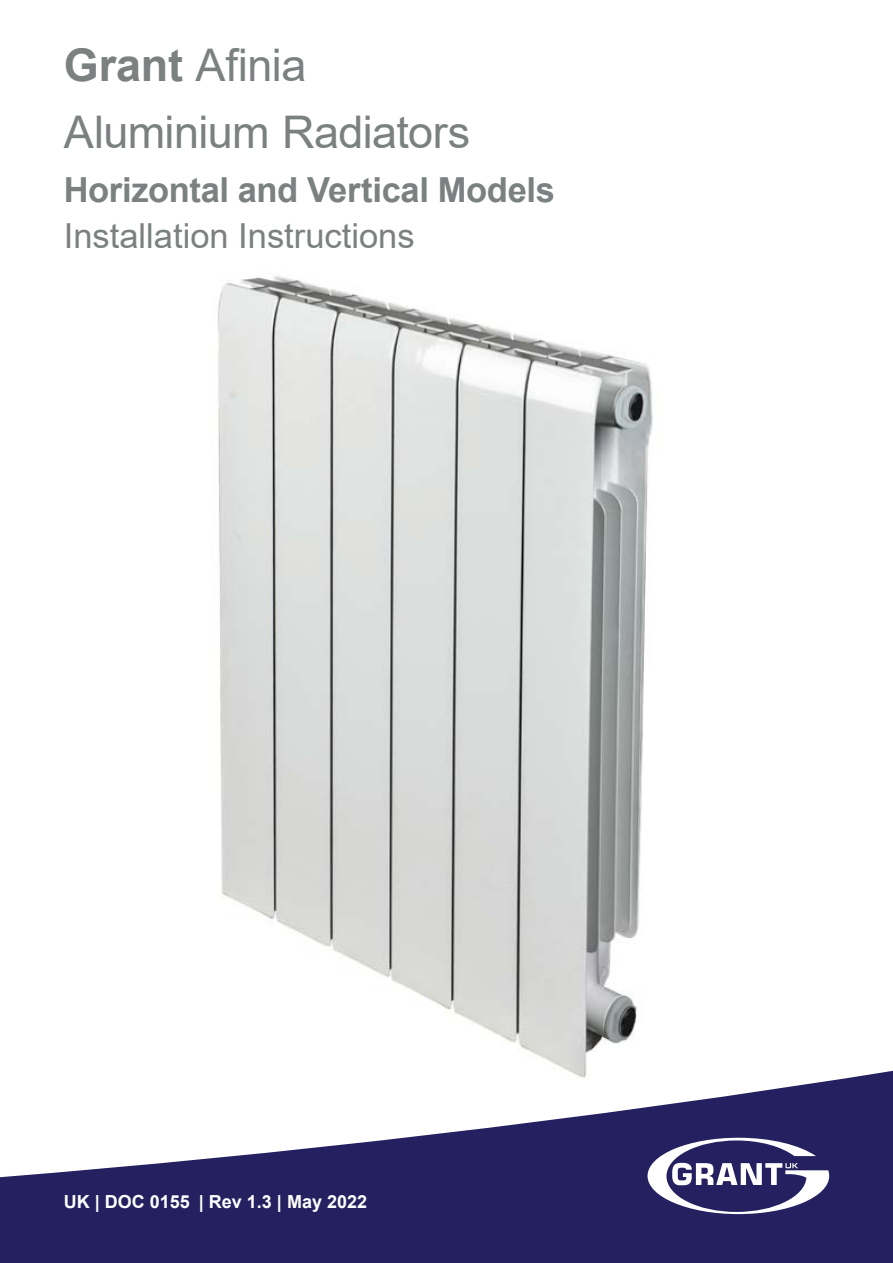
<style>
.page{position:relative;width:893px;height:1263px;background:#fff}
.page>*{position:absolute;margin:0;border:0;box-sizing:border-box;transform-origin:0 0}
.t1{font:45px "Arial";letter-spacing:-.015em;color:#7b8080}
.Line_four__regular{font:700 34.5px "Arial";letter-spacing:-.015em;color:#7b8080}
.Line_four__regular-2{font:34.5px "Arial";color:#7b8080}
.t2{font:700 18px "Arial";color:#fff}
.s1{font-weight:700}
</style>
<div class="page">
<svg style="left:0;top:1070px;width:893px;height:193px;fill:#252161"></svg>
<svg style="left:647px;top:1138px;width:182px;height:76px"></svg>
<img style="left:178px;top:276px;width:537px;height:806px">
<p class="t1" style="left:64px;top:34px;width:244px"><span class="s1">Grant</span> Afinia</p>
<p class="t1" style="left:64px;top:101px;width:408px">Aluminium Radiators</p>
<p class="Line_four__regular" style="left:64px;top:166px;width:493px">Horizontal and Vertical Models</p>
<p class="Line_four__regular-2" style="left:64px;top:212px;width:352px">Installation Instructions</p>
<p class="t2" style="left:64px;top:1189px;width:305px">UK | DOC 0155 | Rev 1.3 | May 2022</p>
</div>
